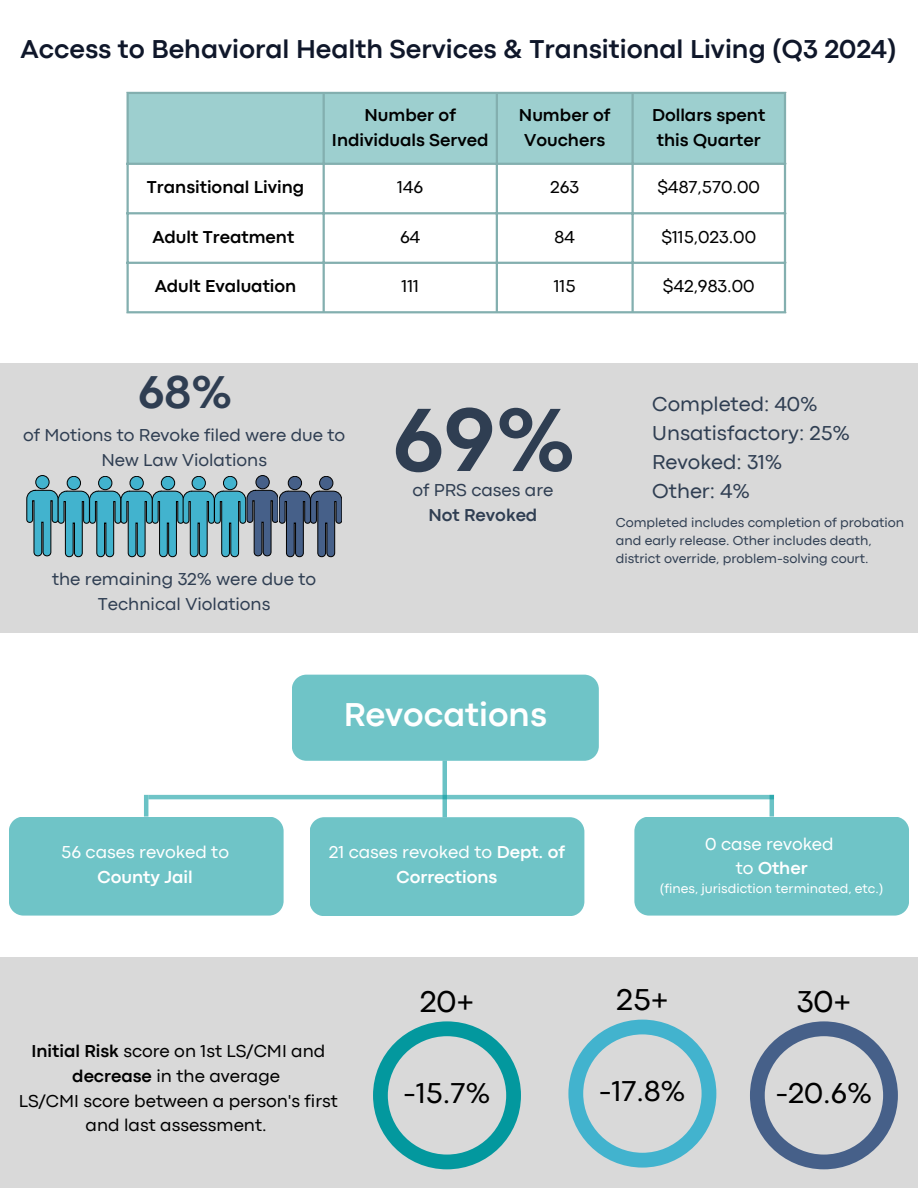
<style>
.page{position:relative;width:918px;height:1188px;background:#fff}
.page>*{position:absolute;margin:0;border:0;box-sizing:border-box;transform-origin:0 0}
.t1{font:700 93.6px "Codec Pro";color:#2f3e52}
.t2{font:700 48px "Codec Pro";color:#2f3e52}
.t3{font:700 34.5px "Codec Pro";color:#fff}
.t4{font:31.5px "Codec Pro";color:#000}
.t5{font:30px "Codec Pro";color:#000}
.t6{font:700 27px "Codec Pro";color:#0f172a}
.t7{font:21px "Codec Pro";color:#2f3e52}
.t8{font:18px/24.8px "Codec Pro";color:#000;text-align:center}
.t9{font:700 18px/24.8px "Codec Pro";color:#000}
.t10{font:18px "Codec Pro";color:#2f3e52}
.t11{font:700 18px/24.8px "Codec Pro";color:#fff;text-align:center}
.t12{font:18px/24.8px "Codec Pro";color:#fff;text-align:center}
.t13{font:700 18px "Codec Pro";color:#2f3e52}
.t14{font:13.5px "Codec Pro";color:#2f3e52}
.t15{font:13.5px "Codec Pro";color:#fff}
.s1{font-weight:700}
.s2{font-weight:400}
</style>
<div class="page">
<div style="left:0;top:363px;width:918px;height:270px;background:#d9d9d9"></div>
<div style="left:292px;top:675px;width:307px;height:86px;background:#6fc4c7"></div>
<div style="left:634px;top:817px;width:275px;height:99px;background:#6fc4c7"></div>
<div style="left:0;top:957px;width:918px;height:231px;background:#d9d9d9"></div>
<div style="left:36px;top:476px;width:13px;height:13px;background:#42b3ce;border-radius:50%"></div>
<div style="left:36px;top:475px;width:13px;height:14px;border:1px solid #000;border-radius:50%"></div>
<div style="left:67px;top:476px;width:14px;height:14px;background:#42b3ce;border-radius:50%"></div>
<div style="left:67px;top:476px;width:14px;height:14px;border:1px solid #000;border-radius:50%"></div>
<div style="left:99px;top:476px;width:13px;height:14px;background:#42b3ce;border-radius:50%"></div>
<div style="left:99px;top:476px;width:13px;height:14px;border:1px solid #000;border-radius:50%"></div>
<div style="left:130px;top:476px;width:13px;height:14px;background:#42b3ce;border-radius:50%"></div>
<div style="left:130px;top:476px;width:13px;height:14px;border:1px solid #000;border-radius:50%"></div>
<div style="left:161px;top:476px;width:14px;height:14px;background:#42b3ce;border-radius:50%"></div>
<div style="left:161px;top:476px;width:14px;height:14px;border:1px solid #000;border-radius:50%"></div>
<div style="left:192px;top:476px;width:13px;height:14px;background:#42b3ce;border-radius:50%"></div>
<div style="left:192px;top:476px;width:13px;height:14px;border:1px solid #000;border-radius:50%"></div>
<div style="left:223px;top:476px;width:14px;height:14px;background:#42b3ce;border-radius:50%"></div>
<div style="left:223px;top:476px;width:14px;height:14px;border:1px solid #000;border-radius:50%"></div>
<div style="left:256px;top:476px;width:13px;height:13px;background:#466089;border-radius:50%"></div>
<div style="left:256px;top:475px;width:13px;height:14px;border:1px solid #000;border-radius:50%"></div>
<div style="left:288px;top:476px;width:14px;height:14px;background:#466089;border-radius:50%"></div>
<div style="left:288px;top:476px;width:14px;height:14px;border:1px solid #000;border-radius:50%"></div>
<div style="left:320px;top:476px;width:13px;height:14px;background:#466089;border-radius:50%"></div>
<div style="left:320px;top:476px;width:13px;height:14px;border:1px solid #000;border-radius:50%"></div>
<svg style="left:27px;top:490px;width:315px;height:68px"></svg>
<div style="left:9px;top:817px;width:275px;height:99px;background:#6fc4c7"></div>
<div style="left:310px;top:817px;width:274px;height:99px;background:#6fc4c7"></div>
<hr style="left:148px;top:795px;width:626px;height:4px;background:#6fc4c7">
<svg style="left:443px;top:761px;width:4px;height:56px"></svg>
<svg style="left:770px;top:795px;width:4px;height:22px"></svg>
<hr style="left:144px;top:795px;width:4px;height:22px;background:#6ac2c5">
<svg style="left:750px;top:1021px;width:148px;height:148px"></svg>
<svg style="left:373px;top:1021px;width:148px;height:148px"></svg>
<svg style="left:568px;top:1020px;width:148px;height:148px"></svg>
<div style="left:129px;top:94px;width:655px;height:69px;background:#9dcfcf"></div>
<hr style="left:127px;top:94px;width:2px;height:217px;background:#83afaf">
<hr style="left:323px;top:94px;width:2px;height:217px;background:#83afaf">
<hr style="left:496px;top:94px;width:2px;height:217px;background:#83afaf">
<hr style="left:631px;top:94px;width:3px;height:217px;background:#83afaf">
<hr style="left:784px;top:94px;width:2px;height:217px;background:#83afaf">
<hr style="left:127px;top:92px;width:659px;height:2px;background:#83afaf">
<hr style="left:127px;top:163px;width:659px;height:2px;background:#83afaf">
<hr style="left:127px;top:212px;width:659px;height:2px;background:#83afaf">
<hr style="left:127px;top:262px;width:659px;height:2px;background:#83afaf">
<hr style="left:127px;top:311px;width:659px;height:2px;background:#83afaf">
<p class="t6" style="left:21px;top:39px;width:877px">Access to Behavioral Health Services &amp; Transitional Living (Q3 2024)</p>
<p class="t9" style="left:332px;top:104px;width:158px;text-align:center">Number of<br>Individuals Served</p>
<p class="t9" style="left:519px;top:104px;width:93px">Number of<br>Vouchers</p>
<p class="t9" style="left:652px;top:104px;width:115px">Dollars spent this Quarter</p>
<p class="t9" style="left:147px;top:176px;width:159px">Transitional Living</p>
<p class="t8" style="left:397px;top:176px;width:27px">146</p>
<p class="t8" style="left:550px;top:176px;width:30px">263</p>
<p class="t8" style="left:658px;top:176px;width:104px">$487,570.00</p>
<p class="t9" style="left:152px;top:226px;width:143px">Adult Treatment</p>
<p class="t8" style="left:400px;top:226px;width:22px">64</p>
<p class="t8" style="left:555px;top:226px;width:22px">84</p>
<h2 class="t8" style="left:661px;top:226px;width:96px">$115,023.00</h2>
<p class="t9" style="left:155px;top:275px;width:143px">Adult Evaluation</p>
<p class="t8" style="left:402px;top:275px;width:19px">111</p>
<p class="t8" style="left:554px;top:275px;width:23px">115</p>
<p class="t8" style="left:663px;top:275px;width:93px">$42,983.00</p>
<p class="t2" style="left:138px;top:375px;width:96px">68%</p>
<p class="t10" style="left:23px;top:429px;width:324px">of Motions to Revoke filed were due to</p>
<p class="t10" style="left:101px;top:454px;width:167px">New Law Violations</p>
<p class="t10" style="left:52px;top:573px;width:266px">the remaining 32% were due to</p>
<p class="t10" style="left:98px;top:598px;width:174px">Technical Violations</p>
<p class="t1" style="left:393px;top:407px;width:186px">69%</p>
<p class="t10" style="left:412px;top:484px;width:143px">of PRS cases are</p>
<p class="t13" style="left:428px;top:509px;width:110px">Not Revoked</p>
<p class="t3" style="left:344px;top:702px;width:205px">Revocations</p>
<p class="t7" style="left:652px;top:396px;width:167px">Completed: 40%</p>
<p class="t7" style="left:652px;top:425px;width:200px">Unsatisfactory: 25%</p>
<p class="t7" style="left:652px;top:455px;width:132px">Revoked: 31%</p>
<p class="t7" style="left:652px;top:484px;width:100px">Other: 4%</p>
<h3 class="t14" style="left:616px;top:518px;width:290px">Completed includes completion of probation</h3>
<p class="t14" style="left:616px;top:536px;width:257px">and early release. Other includes death,</p>
<p class="t14" style="left:616px;top:554px;width:254px">district override, problem-solving court.</p>
<p class="t12" style="left:61px;top:841px;width:169px">56 cases revoked to<br><span class="s1">County Jail</span></p>
<p class="t11" style="left:329px;top:841px;width:238px"><span class="s2">21 cases revoked to</span> Dept. of<br>Corrections</p>
<p class="t12" style="left:705px;top:833px;width:130px">0 case revoked</p>
<p class="t11" style="left:736px;top:857px;width:73px"><span class="s2">to</span> Other</p>
<h1 class="t15" style="left:660px;top:884px;width:225px">(fines, jurisdiction terminated, etc.)</h1>
<p class="t8" style="left:31px;top:1040px;width:295px"><span class="s1">Initial Risk</span> score on 1st LS/CMI and <span class="s1">decrease</span> in the average</p>
<p class="t8" style="left:19px;top:1090px;width:321px">LS/CMI score between a person's first and last assessment.</p>
<p class="t4" style="left:420px;top:990px;width:56px">20+</p>
<p class="t5" style="left:403px;top:1082px;width:89px">-15.7%</p>
<p class="t4" style="left:616px;top:988px;width:54px">25+</p>
<p class="t5" style="left:599px;top:1080px;width:89px">-17.8%</p>
<p class="t4" style="left:797px;top:990px;width:56px">30+</p>
<h5 class="t5" style="left:775px;top:1082px;width:99px">-20.6%</h5>
</div>
